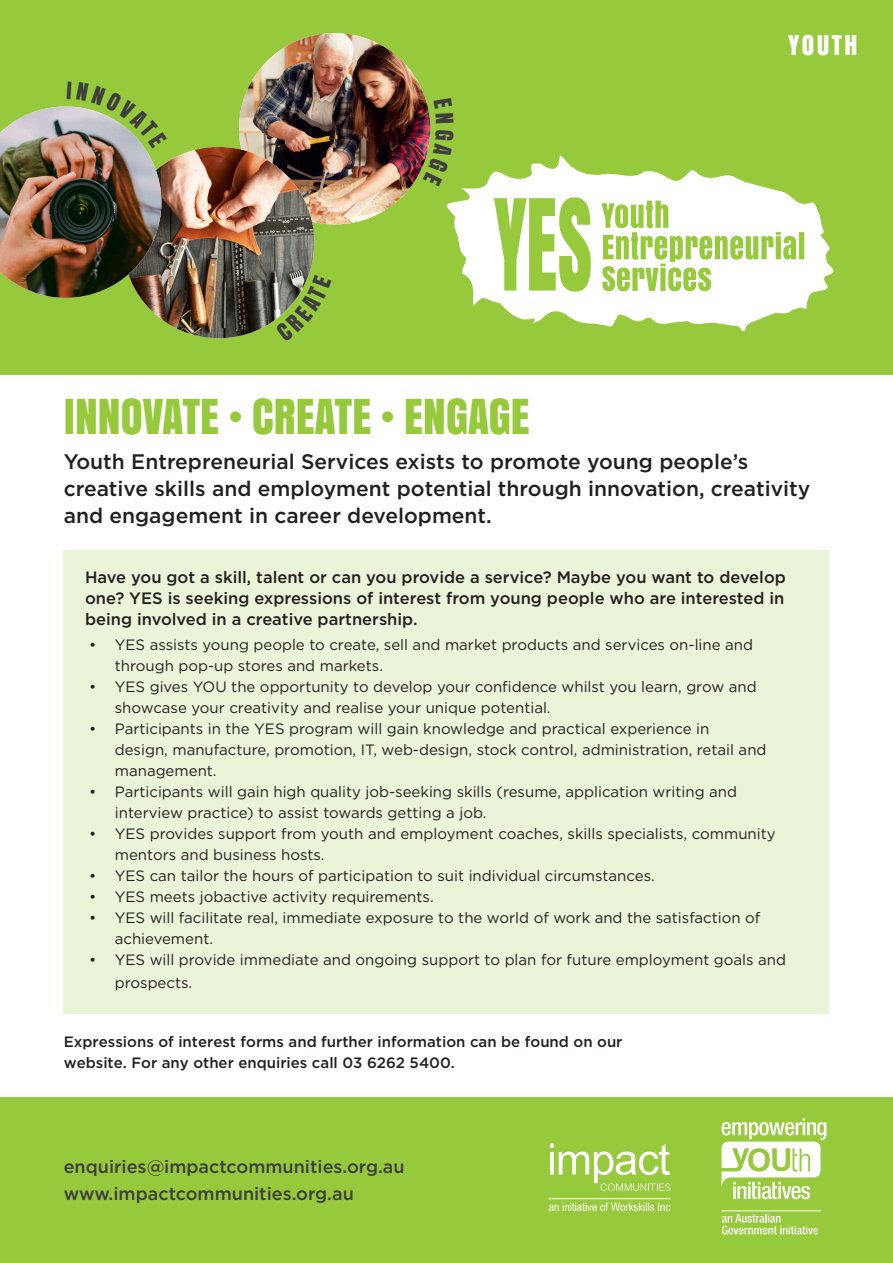
<style>
.page{position:relative;width:893px;height:1263px;background:#fff}
.page>*{position:absolute;margin:0;border:0;box-sizing:border-box;transform-origin:0 0}
.t1{font:45px "Anton";color:#97c93c}
.t2{font:25.5px "Anton";letter-spacing:.1em;color:#fff}
.t3{font:500 21px/27px "Gotham";color:#231f20}
.t4{font:500 18px/27px "Gotham";color:#3e3e3f}
.t5{font:500 16.5px/21px "Gotham";color:#231f20;text-align:justify}
.t6{font:15px/21px "Gotham";color:#231f20}
.t7{font:500 15px/21px "Gotham";color:#231f20}
.t8{font:11.7px "Arial Narrow";letter-spacing:.005em;color:#fff}
</style>
<div class="page">
<div style="left:64px;top:550px;width:765px;height:464px;background:#eaf4d8"></div>
<div style="left:0;top:0;width:893px;height:374px;background:#97c93c"></div>
<svg style="left:447px;top:155px;width:387px;height:177px;fill:#fff"></svg>
<svg style="left:789px;top:247px;width:2px;height:8px"></svg>
<svg style="left:622px;top:272px;width:3px;height:5px"></svg>
<img style="left:239px;top:33px;width:191px;height:191px;border-radius:96px">
<img style="left:123px;top:147px;width:191px;height:191px;border-radius:96px">
<div style="left:0;top:1098px;width:893px;height:165px;background:#97c93c"></div>
<svg style="left:721px;top:1118px;width:105px;height:81px"></svg>
<svg style="left:722px;top:1214px;width:96px;height:20px"></svg>
<hr style="left:721px;top:1210px;width:99px;height:1px;background:#fff">
<svg style="left:550px;top:1143px;width:120px;height:48px"></svg>
<hr style="left:549px;top:1198px;width:121px;height:1px;background:#fff">
<svg style="left:275px;top:275px;width:34px;height:45px"></svg>
<img style="left:0;top:106px;width:167px;height:192px">
<svg style="left:423px;top:98px;width:31px;height:89px"></svg>
<h2 class="t2" style="left:789px;top:31px;width:70px">YOUTH</h2>
<h1 class="t1" style="left:64px;top:392px;width:468px">INNOVATE ● CREATE ● ENGAGE</h1>
<h3 class="t3" style="left:64px;top:450px;width:748px">Youth Entrepreneurial Services exists to promote young people’s creative skills and employment potential through innovation, creativity and engagement in career development.</h3>
<p class="t5" style="left:85px;top:567px;width:702px">Have you got a skill, talent or can you provide a service? Maybe you want to develop one? YES is seeking expressions of interest from young people who are interested in being involved in a creative partnership.</p>
<p class="t6" style="left:115px;top:635px;width:640px;text-indent:-26px">• YES assists young people to create, sell and market products and services on-line and through pop-up stores and markets.</p>
<p class="t6" style="left:115px;top:677px;width:643px;text-indent:-26px">• YES gives YOU the opportunity to develop your confidence whilst you learn, grow and showcase your creativity and realise your unique potential.</p>
<p class="t6" style="left:115px;top:719px;width:653px;text-indent:-26px">• Participants in the YES program will gain knowledge and practical experience in<br>design, manufacture, promotion, IT, web-design, stock control, administration, retail and management.</p>
<p class="t6" style="left:115px;top:782px;width:624px;text-indent:-26px">• Participants will gain high quality job-seeking skills (resume, application writing and interview practice) to assist towards getting a job.</p>
<p class="t6" style="left:115px;top:824px;width:662px;text-indent:-26px">• YES provides support from youth and employment coaches, skills specialists, community mentors and business hosts.</p>
<p class="t6" style="left:89px;top:866px;width:567px">• YES can tailor the hours of participation to suit individual circumstances.</p>
<p class="t6" style="left:89px;top:887px;width:346px">• YES meets jobactive activity requirements.</p>
<p class="t6" style="left:115px;top:908px;width:647px;text-indent:-26px">• YES will facilitate real, immediate exposure to the world of work and the satisfaction of achievement.</p>
<p class="t6" style="left:115px;top:949px;width:673px;line-height:22.5px;text-indent:-26px">• YES will provide immediate and ongoing support to plan for future employment goals and prospects.</p>
<p class="t7" style="left:64px;top:1032px;width:560px">Expressions of interest forms and further information can be found on our website. For any other enquiries call 03 6262 5400.</p>
<p class="t4" style="left:64px;top:1154px;width:342px">enquiries@impactcommunities.org.au www.impactcommunities.org.au</p>
<p class="t8" style="left:549px;top:1200px;width:123px">an initiative of Workskills Inc</p>
</div>
